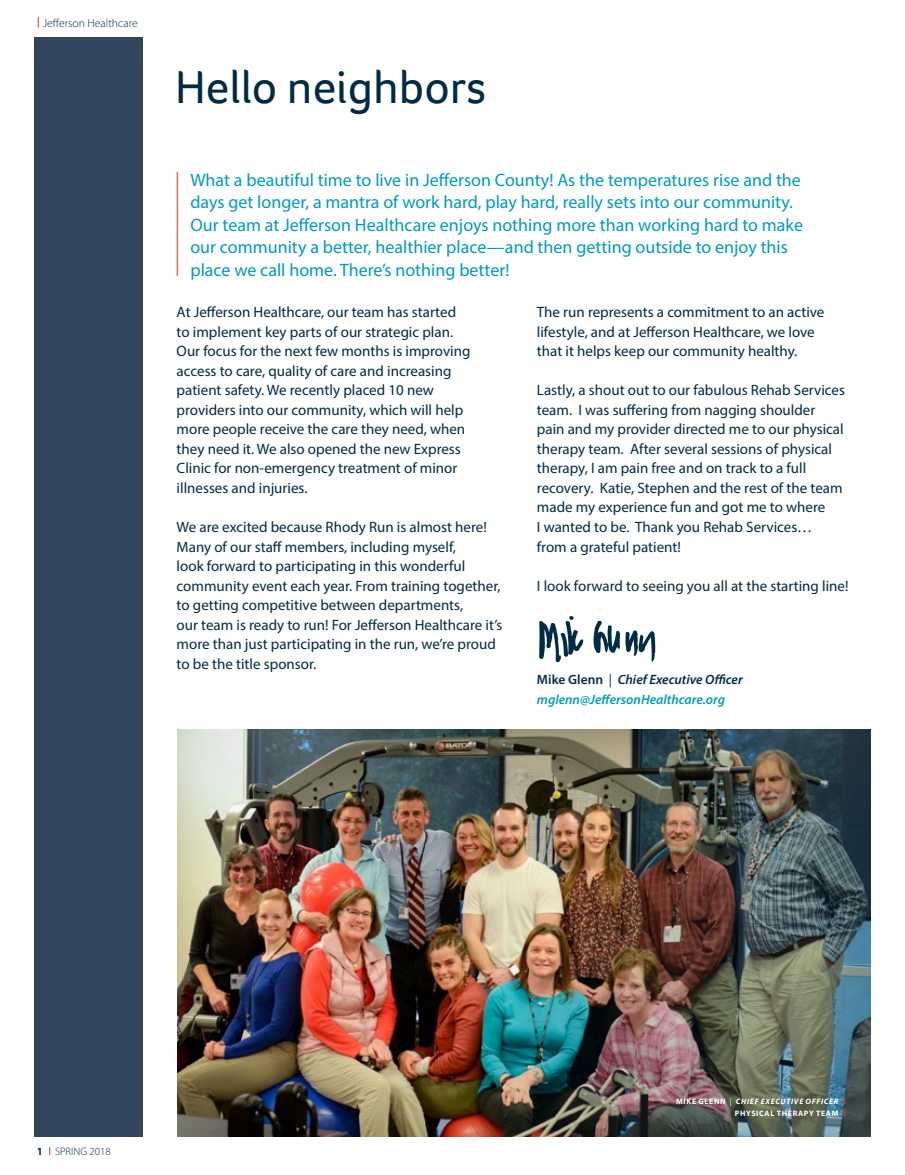
<style>
.page{position:relative;width:905px;height:1175px;background:#fff}
.page>*{position:absolute;margin:0;border:0;box-sizing:border-box;transform-origin:0 0}
.t1{font:47.4px "Foco";color:#002b44}
.t2{font:18px/22.5px "Myriad Pro";color:#009bbf}
.t3{font:15px/19.5px "Myriad Pro";color:#002b44}
.t4{font:italic 600 13.5px/19.5px "Myriad Pro";color:#009bbf}
.t5{font:300 11.7px "Myriad Pro";color:#002b44}
.t6{font:300 10.95px "Myriad Pro";color:#002b44}
.t7{font:700 7.8px/12.1px "Myriad Pro";letter-spacing:.08em;color:#fff;text-align:right}
.s1{font-style:normal;color:#002b44}
.s2{font-weight:400;font-style:normal;color:#002b44}
.s3{color:#002b44}
.s4{font-weight:700}
.s5{font-weight:400}
.s6{font-style:italic}
</style>
<div class="page">
<img style="left:178px;top:729px;width:692px;height:407px">
<div style="left:34px;top:37px;width:109px;height:1099px;background:#31455c"></div>
<svg style="left:593px;top:621px;width:62px;height:40px"></svg>
<svg style="left:539px;top:616px;width:44px;height:46px"></svg>
<svg style="left:843px;top:1097px;width:2px;height:6px"></svg>
<svg style="left:843px;top:1109px;width:2px;height:7px"></svg>
<hr style="left:177px;top:172px;width:1px;height:104px;background:#db724e">
<p class="t5" style="left:43px;top:16px;width:96px">Jefferson Healthcare</p>
<h1 class="t1" style="left:175px;top:55px;width:312px">Hello neighbors</h1>
<p class="t2" style="left:190px;top:168px;width:614px">What a beautiful time to live in Jefferson County! As the temperatures rise and the days get longer, a mantra of work hard, play hard, really sets into our community.<br>Our team at Jefferson Healthcare enjoys nothing more than working hard to make our community a better, healthier place—and then getting outside to enjoy this place we call home. There’s nothing better!</p>
<p class="t3" style="left:177px;top:302px;width:295px">At Jefferson Healthcare, our team has started to implement key parts of our strategic plan.<br>Our focus for the next few months is improving access to care, quality of care and increasing patient safety. We recently placed 10 new providers into our community, which will help more people receive the care they need, when they need it. We also opened the new Express Clinic for non-emergency treatment of minor illnesses and injuries.</p>
<p class="t3" style="left:177px;top:517px;width:327px">We are excited because Rhody Run is almost here!<br>Many of our staff members, including myself,<br>look forward to participating in this wonderful community event each year. From training together, to getting competitive between departments,<br>our team is ready to run! For Jefferson Healthcare it’s more than just participating in the run, we’re proud to be the title sponsor.</p>
<p class="t3" style="left:537px;top:302px;width:289px">The run represents a commitment to an active lifestyle, and at Jefferson Healthcare, we love that it helps keep our community healthy.</p>
<p class="t3" style="left:537px;top:380px;width:309px">Lastly, a shout out to our fabulous Rehab Services team. I was suffering from nagging shoulder pain and my provider directed me to our physical therapy team. After several sessions of physical therapy, I am pain free and on track to a full recovery. Katie, Stephen and the rest of the team made my experience fun and got me to where<br>I wanted to be. Thank you Rehab Services… from a grateful patient!</p>
<p class="t3" style="left:537px;top:575px;width:313px">I look forward to seeing you all at the starting line!</p>
<p class="t4" style="left:537px;top:669px;width:207px"><span class="s1">Mike Glenn</span> <span class="s2">|</span> <span class="s3">Chief Executive Officer </span>mglenn@JeffersonHealthcare.org</p>
<p class="t6" style="left:37px;top:1144px;width:75px"><span class="s4">1</span> SPRING 2018</p>
<p class="t7" style="left:676px;top:1094px;width:164px">MIKE GLENN <span class="s5">|</span> <span class="s6">CHIEF EXECUTIVE OFFICER<br></span>PHYSICAL THERAPY TEAM</p>
</div>
